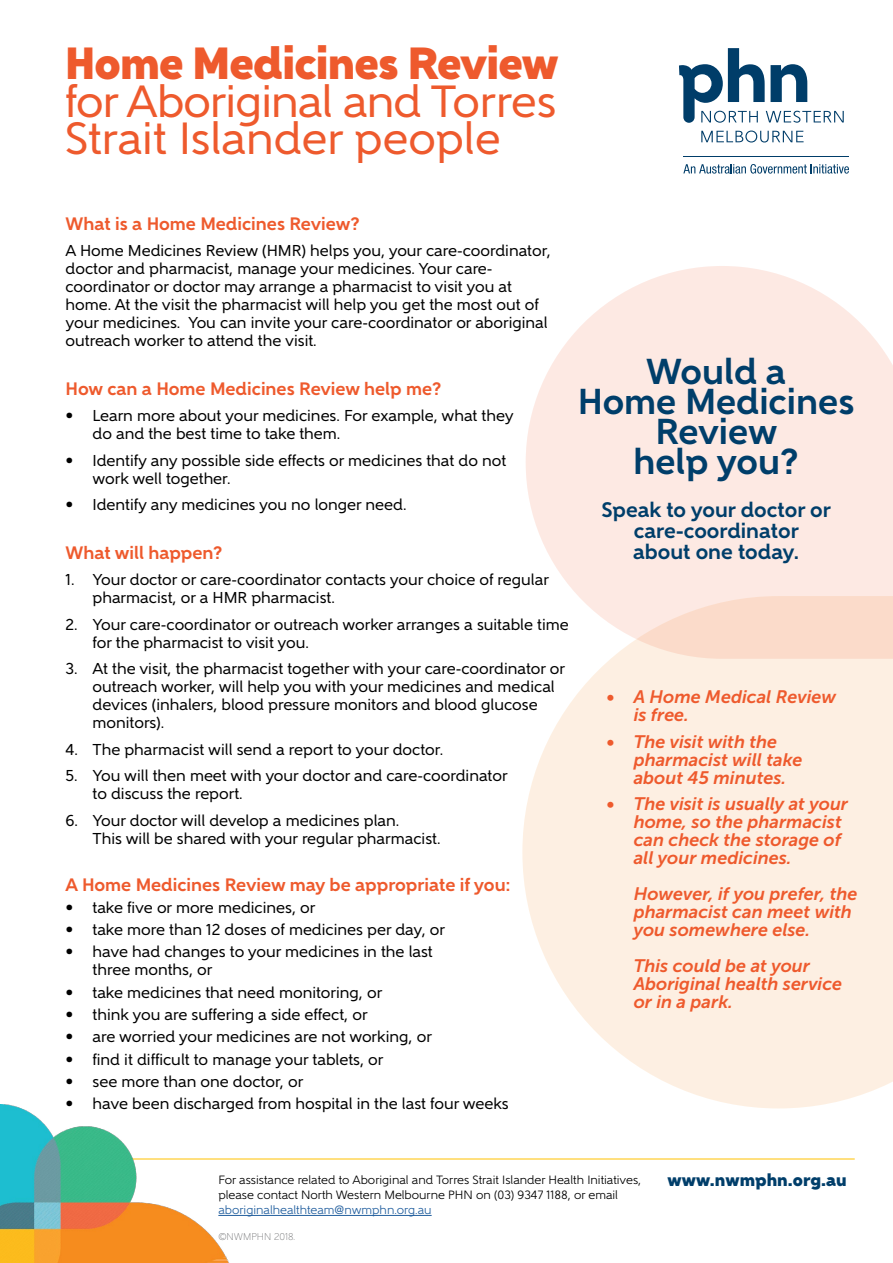
<style>
.page{position:relative;width:893px;height:1263px;background:#fff}
.page>*{position:absolute;margin:0;border:0;box-sizing:border-box;transform-origin:0 0}
.t1{font:45px/37.2px "Gentleman 600";letter-spacing:-.005em;color:#ee5a2d}
.t2{font:900 45px "Gentleman 1000";letter-spacing:-.02em;color:#ee5a2d}
.t3{font:700 36px/30px "Gentleman 800";color:#003e6a;text-align:center}
.t4{font:700 21px/21px "Gentleman 800";color:#003e6a;text-align:center}
.t5{font:italic 18px/18px "Museo Sans 700";color:#ee5a2d}
.t6{font:700 18px "Gentleman 800";color:#ee5a2d}
.t7{font:900 17.4px "Gentleman 1000";color:#003e6a}
.t8{font:15.75px/18px "Gentleman 600";color:#000}
.t9{font:12px/15px "Gentleman 500";color:#000}
.t10{font:12px "Gentleman 500";color:#215e9e}
.t11{font:200 9.75px "Gentleman 300";color:#58595b}
</style>
<div class="page">
<svg style="left:522px;top:659px;width:371px;height:449px;background:#fdf0e5"></svg>
<hr style="left:99px;top:1158px;width:756px;height:1px;background:#ffc81c">
<img style="left:0;top:1105px;width:238px;height:158px">
<hr style="left:218px;top:1215px;width:214px;height:1px;background:#215e9e">
<svg style="left:701px;top:131px;width:103px;height:12px"></svg>
<svg style="left:679px;top:48px;width:165px;height:75px"></svg>
<svg style="left:683px;top:164px;width:166px;height:10px"></svg>
<hr style="left:683px;top:156px;width:166px;height:1px;background:#003d69">
<svg style="left:526px;top:266px;width:367px;height:393px;background:#fdeae4"></svg>
<h1 class="t2" style="left:65px;top:36px;width:495px">Home Medicines Review</h1>
<h1 class="t1" style="left:65px;top:82px;width:493px">for Aboriginal and Torres<br>Strait Islander people</h1>
<p class="t6" style="left:66px;top:212px;width:296px">What is a Home Medicines Review?</p>
<p class="t8" style="left:66px;top:242px;width:487px">A Home Medicines Review (HMR) helps you, your care-coordinator, doctor and pharmacist, manage your medicines. Your care&shy;coordinator or doctor may arrange a pharmacist to visit you at home. At the visit the pharmacist will help you get the most out of your medicines. You can invite your care-coordinator or aboriginal outreach worker to attend the visit.</p>
<p class="t6" style="left:66px;top:377px;width:377px">How can a Home Medicines Review help me?</p>
<p class="t8" style="left:93px;top:407px;width:423px;text-indent:-27px">• Learn more about your medicines. For example, what they do and the best time to take them.</p>
<p class="t8" style="left:93px;top:451px;width:415px;text-indent:-27px">• Identify any possible side effects or medicines that do not work well together.</p>
<p class="t8" style="left:66px;top:496px;width:342px">• Identify any medicines you no longer need.</p>
<p class="t6" style="left:66px;top:541px;width:158px">What will happen?</p>
<p class="t8" style="left:93px;top:571px;width:458px;text-indent:-27px">1. Your doctor or care-coordinator contacts your choice of regular pharmacist, or a HMR pharmacist.</p>
<p class="t8" style="left:93px;top:615px;width:478px;text-indent:-27px">2. Your care-coordinator or outreach worker arranges a suitable time for the pharmacist to visit you.</p>
<p class="t8" style="left:93px;top:660px;width:474px;text-indent:-27px">3. At the visit, the pharmacist together with your care-coordinator or outreach worker, will help you with your medicines and medical devices (inhalers, blood pressure monitors and blood glucose monitors).</p>
<p class="t8" style="left:66px;top:740px;width:379px">4. The pharmacist will send a report to your doctor.</p>
<p class="t8" style="left:93px;top:767px;width:417px;text-indent:-27px">5. You will then meet with your doctor and care-coordinator to discuss the report.</p>
<p class="t8" style="left:93px;top:811px;width:350px;text-indent:-27px">6. Your doctor will develop a medicines plan.<br>This will be shared with your regular pharmacist.</p>
<p class="t6" style="left:66px;top:873px;width:446px">A Home Medicines Review may be appropriate if you:</p>
<p class="t8" style="left:66px;top:898px;width:251px">• take five or more medicines, or</p>
<p class="t8" style="left:66px;top:921px;width:381px">• take more than 12 doses of medicines per day, or</p>
<p class="t8" style="left:93px;top:943px;width:342px;text-indent:-27px">• have had changes to your medicines in the last three months, or</p>
<p class="t8" style="left:66px;top:983px;width:318px">• take medicines that need monitoring, or</p>
<p class="t8" style="left:66px;top:1005px;width:304px">• think you are suffering a side effect, or</p>
<p class="t8" style="left:66px;top:1028px;width:368px">• are worried your medicines are not working, or</p>
<p class="t8" style="left:66px;top:1050px;width:319px">• find it difficult to manage your tablets, or</p>
<p class="t8" style="left:66px;top:1072px;width:239px">• see more than one doctor, or</p>
<p class="t8" style="left:66px;top:1094px;width:445px">• have been discharged from hospital in the last four weeks</p>
<h2 class="t3" style="left:578px;top:356px;width:278px">Would a<br>Home Medicines<br>Review<br>help you?</h2>
<h3 class="t4" style="left:602px;top:499px;width:231px">Speak to your doctor or care-coordinator<br>about one today.</h3>
<p class="t5" style="left:634px;top:688px;width:204px;text-indent:-27px">• A Home Medical Review is free.</p>
<p class="t5" style="left:634px;top:732px;width:170px;text-indent:-27px">• The visit with the pharmacist will take about 45 minutes.</p>
<p class="t5" style="left:634px;top:795px;width:216px;text-indent:-27px">• The visit is usually at your home, so the pharmacist can check the storage of all your medicines.</p>
<p class="t5" style="left:634px;top:885px;width:225px">However, if you prefer, the pharmacist can meet with you somewhere else.</p>
<p class="t5" style="left:634px;top:957px;width:210px">This could be at your<br>Aboriginal health service or in a park.</p>
<p class="t9" style="left:218px;top:1172px;width:424px">For assistance related to Aboriginal and Torres Strait Islander Health Initiatives, please contact North Western Melbourne PHN on (03) 9347 1188, or email</p>
<p class="t10" style="left:218px;top:1203px;width:215px">aboriginalhealthteam@nwmphn.org.au</p>
<p class="t11" style="left:218px;top:1231px;width:78px">©NWMPHN 2018.</p>
<p class="t7" style="left:668px;top:1169px;width:181px">www.nwmphn.org.au</p>
</div>
